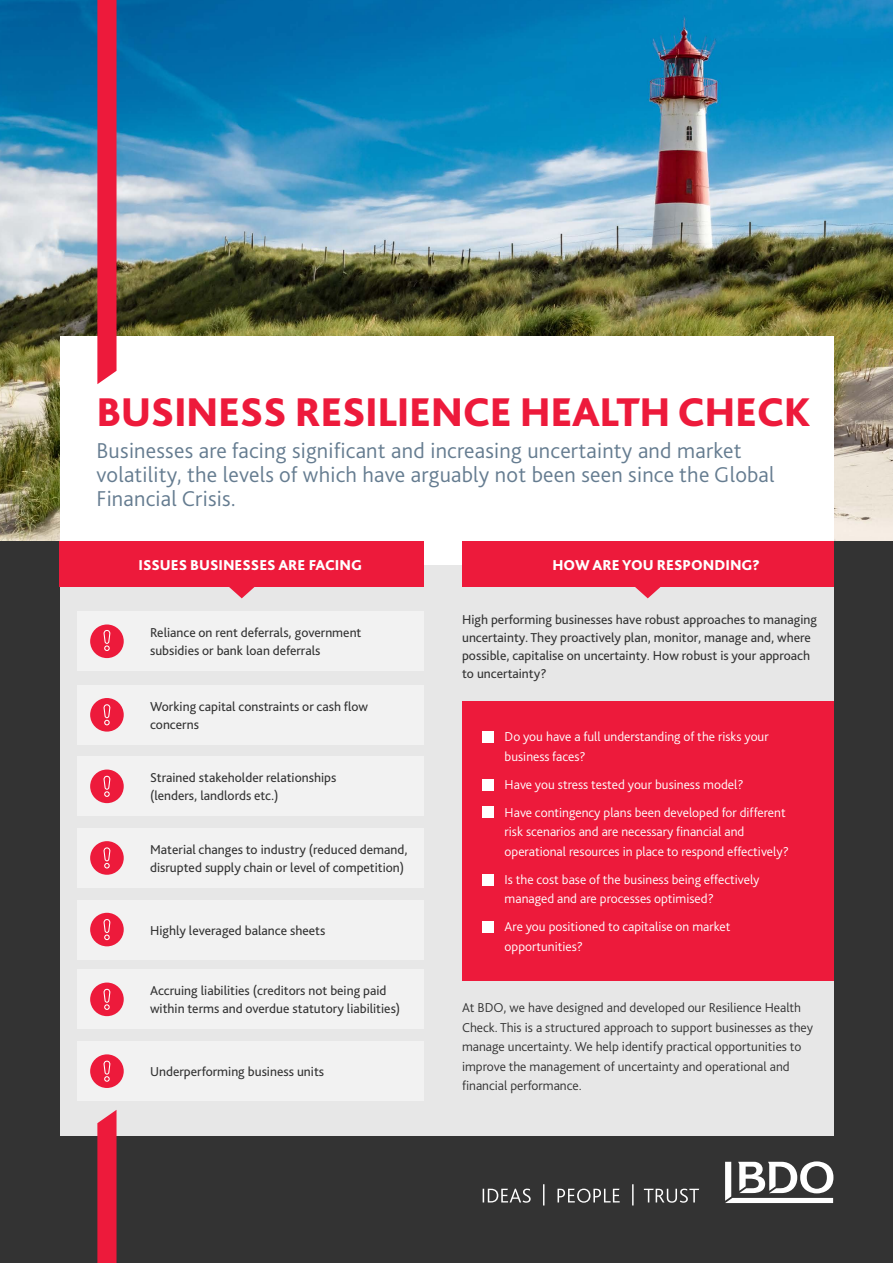
<style>
.page{position:relative;width:893px;height:1263px;background:#fff}
.page>*{position:absolute;margin:0;border:0;box-sizing:border-box;transform-origin:0 0}
.t1{font:800 42px "Bliss Pro";letter-spacing:-.01em;color:#ed1a3b}
.t2{font:300 22.5px/24px "Bliss Pro";letter-spacing:.01em;color:#657c90}
.t3{font:800 15px "Bliss Pro";color:#fff}
.t4{font:13.5px/18px "Bliss Pro";color:#333}
.t5{font:300 13.5px/19.5px "Bliss Pro";color:#fff}
.t6{font:300 13.5px/19.5px "Bliss Pro";color:#333}
</style>
<div class="page">
<img style="left:0;top:0;width:893px;height:541px">
<div style="left:0;top:541px;width:893px;height:722px;background:#333"></div>
<div style="left:60px;top:564px;width:773px;height:571px;background:#e7e7e7"></div>
<div style="left:60px;top:336px;width:773px;height:228px;background:#fff"></div>
<svg style="left:97px;top:0;width:20px;height:384px;background:#e72242"></svg>
<div style="left:60px;top:541px;width:364px;height:46px;background:#ed1a3b"></div>
<div style="left:462px;top:541px;width:371px;height:46px;background:#ed1a3b"></div>
<div style="left:78px;top:612px;width:346px;height:59px;background:#f2f2f2"></div>
<div style="left:78px;top:1041px;width:346px;height:59px;background:#f2f2f2"></div>
<svg style="left:97px;top:1110px;width:20px;height:153px;background:#e62442"></svg>
<div style="left:462px;top:701px;width:371px;height:280px;background:#ed1a3b"></div>
<div style="left:483px;top:731px;width:11px;height:11px;background:#fff"></div>
<div style="left:483px;top:779px;width:11px;height:11px;background:#fff"></div>
<div style="left:483px;top:806px;width:11px;height:12px;background:#fff"></div>
<div style="left:483px;top:874px;width:11px;height:12px;background:#fff"></div>
<div style="left:483px;top:921px;width:11px;height:12px;background:#fff"></div>
<div style="left:90px;top:624px;width:34px;height:34px;background:#ed1a3b;border-radius:50%"></div>
<div style="left:90px;top:1054px;width:34px;height:34px;background:#ed1a3b;border-radius:50%"></div>
<svg style="left:725px;top:1161px;width:108px;height:42px"></svg>
<svg style="left:483px;top:1184px;width:216px;height:21px"></svg>
<svg style="left:635px;top:587px;width:26px;height:11px"></svg>
<svg style="left:229px;top:587px;width:26px;height:11px"></svg>
<svg style="left:103px;top:630px;width:8px;height:21px"></svg>
<div style="left:78px;top:970px;width:346px;height:59px;background:#f2f2f2"></div>
<div style="left:90px;top:982px;width:34px;height:34px;background:#ed1a3b;border-radius:50%"></div>
<svg style="left:103px;top:989px;width:8px;height:21px"></svg>
<div style="left:78px;top:685px;width:346px;height:59px;background:#f2f2f2"></div>
<div style="left:78px;top:757px;width:346px;height:59px;background:#f2f2f2"></div>
<div style="left:78px;top:828px;width:346px;height:59px;background:#f2f2f2"></div>
<div style="left:78px;top:900px;width:346px;height:59px;background:#f2f2f2"></div>
<div style="left:90px;top:698px;width:34px;height:34px;background:#ed1a3b;border-radius:50%"></div>
<div style="left:90px;top:769px;width:34px;height:34px;background:#ed1a3b;border-radius:50%"></div>
<div style="left:90px;top:841px;width:34px;height:34px;background:#ed1a3b;border-radius:50%"></div>
<div style="left:90px;top:913px;width:34px;height:33px;background:#ed1a3b;border-radius:50%"></div>
<svg style="left:103px;top:704px;width:8px;height:21px"></svg>
<svg style="left:103px;top:776px;width:8px;height:21px"></svg>
<svg style="left:103px;top:847px;width:8px;height:21px"></svg>
<svg style="left:103px;top:919px;width:8px;height:21px"></svg>
<svg style="left:103px;top:1060px;width:8px;height:22px"></svg>
<h1 class="t1" style="left:96px;top:386px;width:716px">BUSINESS RESILIENCE HEALTH CHECK</h1>
<h2 class="t2" style="left:96px;top:438px;width:680px">Businesses are facing significant and increasing uncertainty and market volatility, the levels of which have arguably not been seen since the Global<br>Financial Crisis.</h2>
<p class="t3" style="left:139px;top:556px;width:225px">ISSUES BUSINESSES ARE FACING</p>
<p class="t3" style="left:552px;top:556px;width:209px">HOW ARE YOU RESPONDING?</p>
<p class="t4" style="left:150px;top:624px;width:213px">Reliance on rent deferrals, government subsidies or bank loan deferrals</p>
<p class="t4" style="left:150px;top:697px;width:220px">Working capital constraints or cash flow concerns</p>
<p class="t4" style="left:150px;top:769px;width:188px">Strained stakeholder relationships (lenders, landlords etc.)</p>
<p class="t4" style="left:150px;top:840px;width:259px">Material changes to industry (reduced demand, disrupted supply chain or level of competition)</p>
<p class="t4" style="left:150px;top:921px;width:177px">Highly leveraged balance sheets</p>
<p class="t4" style="left:150px;top:982px;width:252px">Accruing liabilities (creditors not being paid within terms and overdue statutory liabilities)</p>
<p class="t4" style="left:150px;top:1062px;width:176px">Underperforming business units</p>
<p class="t4" style="left:462px;top:611px;width:356px">High performing businesses have robust approaches to managing uncertainty. They proactively plan, monitor, manage and, where possible, capitalise on uncertainty. How robust is your approach to uncertainty?</p>
<p class="t5" style="left:505px;top:726px;width:266px">Do you have a full understanding of the risks your business faces?</p>
<p class="t5" style="left:505px;top:770px;width:283px;line-height:28px">Have you stress tested your business model?<br>Have contingency plans been developed for different</p>
<p class="t5" style="left:505px;top:821px;width:286px">risk scenarios and are necessary financial and operational resources in place to respond effectively?</p>
<p class="t5" style="left:505px;top:869px;width:256px">Is the cost base of the business being effectively managed and are processes optimised?</p>
<p class="t5" style="left:505px;top:916px;width:227px">Are you positioned to capitalise on market opportunities?</p>
<p class="t6" style="left:462px;top:997px;width:353px">At BDO, we have designed and developed our Resilience Health Check. This is a structured approach to support businesses as they manage uncertainty. We help identify practical opportunities to improve the management of uncertainty and operational and financial performance.</p>
</div>
